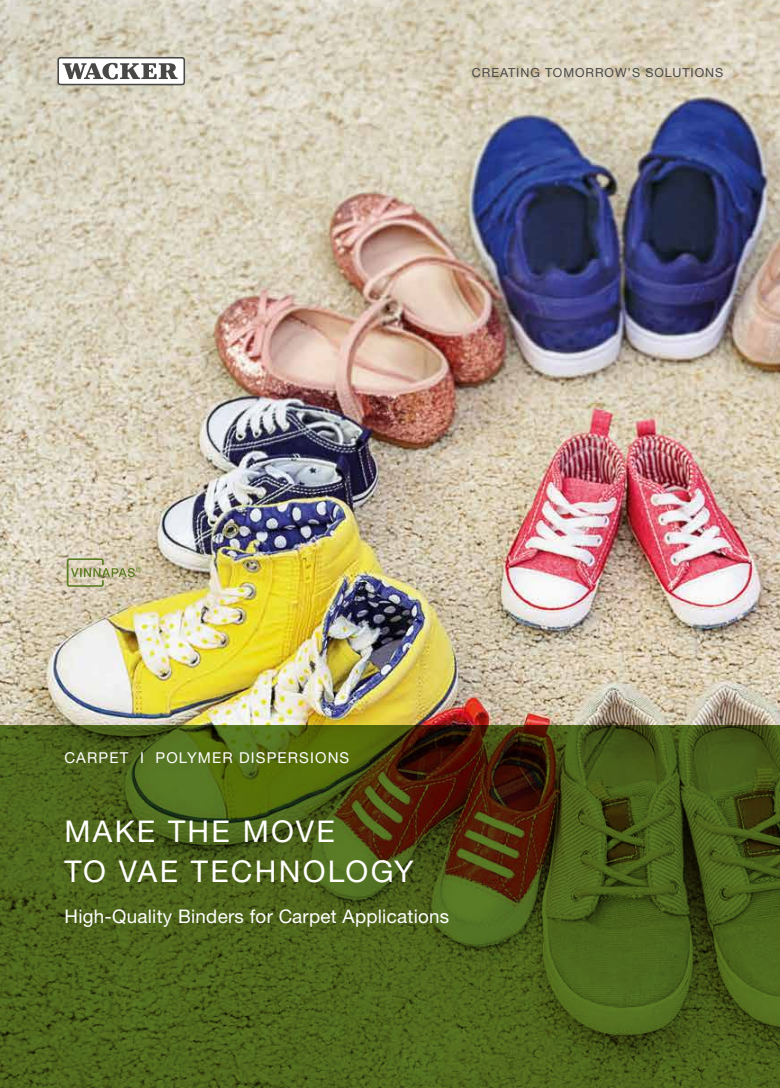
<style>
.page{position:relative;width:780px;height:1088px;background:#fff}
.page>*{position:absolute;margin:0;border:0;box-sizing:border-box;transform-origin:0 0}
.t1{font:30px/40px "Neue Helveticafor WACKER 55";letter-spacing:.075em;color:#fff}
.t2{font:18.75px "Neue Helveticafor WACKER 55";letter-spacing:.015em;color:#fff}
.t3{font:15px "Neue Helveticafor WACKER 55";letter-spacing:.075em;color:#fff}
.t4{font:12.5px "Neue Helveticafor WACKER 55";letter-spacing:.075em;color:#484847}
</style>
<div class="page">
<img style="left:0;top:0;width:780px;height:725px">
<svg style="left:0;top:725px;width:780px;height:363px;background:#4a5b18"></svg>
<svg style="left:57px;top:57px;width:128px;height:28px"></svg>
<div style="left:59px;top:59px;width:124px;height:25px;background:#fff;border-radius:2px"></div>
<svg style="left:63px;top:63px;width:115px;height:16px"></svg>
<svg style="left:67px;top:558px;width:74px;height:29px;background:#c0bc97"></svg>
<p class="t4" style="left:472px;top:64px;width:253px">CREATING TOMORROW’S SOLUTIONS</p>
<p class="t3" style="left:65px;top:749px;width:286px">CARPET I POLYMER DISPERSIONS</p>
<h1 class="t1" style="left:65px;top:811px;width:350px">MAKE THE MOVE<br>TO VAE TECHNOLOGY</h1>
<p class="t2" style="left:65px;top:904px;width:386px">High-Quality Binders for Carpet Applications</p>
</div>
